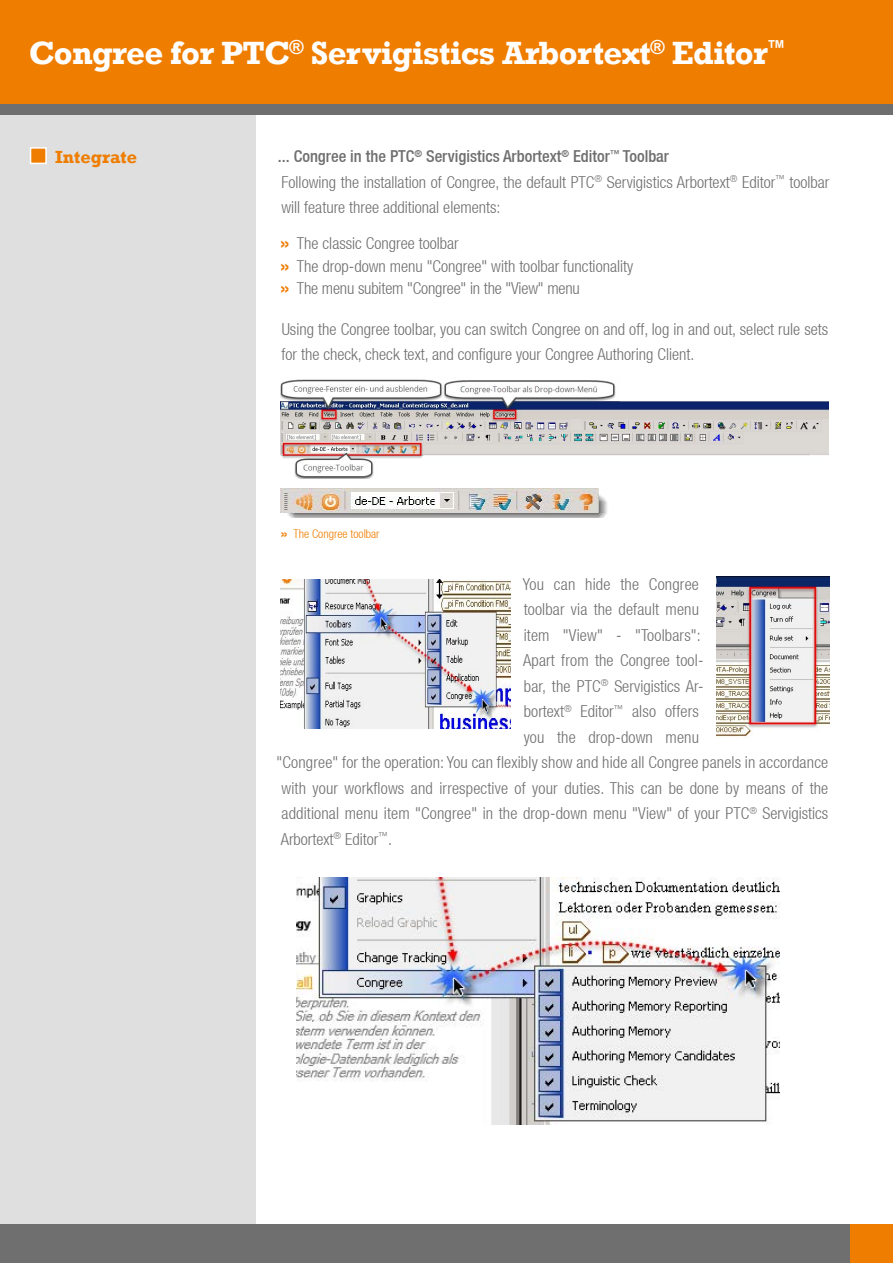
<style>
.page{position:relative;width:893px;height:1263px;background:#fff}
.page>*{position:absolute;margin:0;border:0;box-sizing:border-box;transform-origin:0 0}
.t1{font:700 33px "Rockwell";letter-spacing:-.02em;color:#fff}
.t2{font:700 18px "Rockwell";color:#ef7d00}
.t3{font:300 condensed 16.5px/25.5px "Helvetica Neue LT";color:#706f6f}
.t4{font:300 condensed 12px "Helvetica Neue LT";color:#ef7d00}
.s1{font-weight:500}
.s2{font-family:"Helvetica Neue";font-weight:700;font-stretch:expanded;color:#ef7d00}
.s3{font-family:"Helvetica Neue";font-weight:700;font-stretch:expanded}
</style>
<div class="page">
<div style="left:0;top:20px;width:255px;height:1243px;background:#dfdfdf"></div>
<div style="left:0;top:1225px;width:893px;height:38px;background:#706f6f"></div>
<div style="left:850px;top:1225px;width:43px;height:38px;background:#ef7d00"></div>
<div style="left:0;top:0;width:893px;height:109px;background:#ef7d00"></div>
<div style="left:0;top:104px;width:893px;height:10px;background:#706f6f"></div>
<div style="left:30px;top:147px;width:17px;height:17px;background:#ef7d00;border:2px solid #fff"></div>
<img style="left:281px;top:379px;width:547px;height:100px">
<img style="left:281px;top:489px;width:326px;height:29px">
<img style="left:281px;top:580px;width:229px;height:149px">
<img style="left:717px;top:577px;width:112px;height:161px">
<img style="left:297px;top:877px;width:482px;height:248px">
<h1 class="t1" style="left:29px;top:33px;width:759px">Congree for PTC<sup>®</sup> Servigistics Arbortext<sup>®</sup> Editor<sup>™</sup></h1>
<p class="t2" style="left:55px;top:146px;width:83px">Integrate</p>
<p class="t3" style="left:278px;top:144px;width:553px"><span class="s1">... Congree in the PTC</span><sup>®</sup> <span class="s1">Servigistics Arbortext</span><sup>®</sup> <span class="s1">Editor</span><sup>™</sup> <span class="s1">Toolbar<br></span>Following the installation of Congree, the default PTC<sup>®</sup> Servigistics Arbortext<sup>®</sup> Editor<sup>™</sup> toolbar will feature three additional elements:</p>
<p class="t3" style="left:280px;top:232px;width:355px;line-height:22.5px"><span class="s2">»</span> The classic Congree toolbar<br><span class="s2">»</span> The drop-down menu "Congree" with toolbar functionality <span class="s2">»</span> The menu subitem "Congree" in the "View" menu</p>
<p class="t3" style="left:281px;top:316px;width:548px">Using the Congree toolbar, you can switch Congree on and off, log in and out, select rule sets for the check, check text, and configure your Congree Authoring Client.</p>
<p class="t4" style="left:281px;top:527px;width:100px"><span class="s3">»</span> The Congree toolbar</p>
<p class="t3" style="left:523px;top:571px;width:177px">You can hide the Congree</p>
<p class="t3" style="left:524px;top:597px;width:177px">toolbar via the default menu</p>
<p class="t3" style="left:524px;top:622px;width:179px">item "View" - "Toolbars":</p>
<p class="t3" style="left:523px;top:648px;width:182px">Apart from the Congree tool-</p>
<p class="t3" style="left:524px;top:673px;width:181px">bar, the PTC<sup>®</sup> Servigistics Ar-</p>
<p class="t3" style="left:524px;top:699px;width:177px">bortext<sup>®</sup> Editor<sup>™</sup> also offers</p>
<p class="t3" style="left:524px;top:724px;width:177px">you the drop-down menu</p>
<p class="t3" style="left:276px;top:750px;width:553px">"Congree" for the operation: You can flexibly show and hide all Congree panels in accordance</p>
<p class="t3" style="left:281px;top:775px;width:548px">with your workflows and irrespective of your duties. This can be done by means of the</p>
<p class="t3" style="left:282px;top:801px;width:548px">additional menu item "Congree" in the drop-down menu "View" of your PTC<sup>®</sup> Servigistics</p>
<p class="t3" style="left:281px;top:826px;width:113px">Arbortext<sup>®</sup> Editor<sup>™</sup>.</p>
</div>
